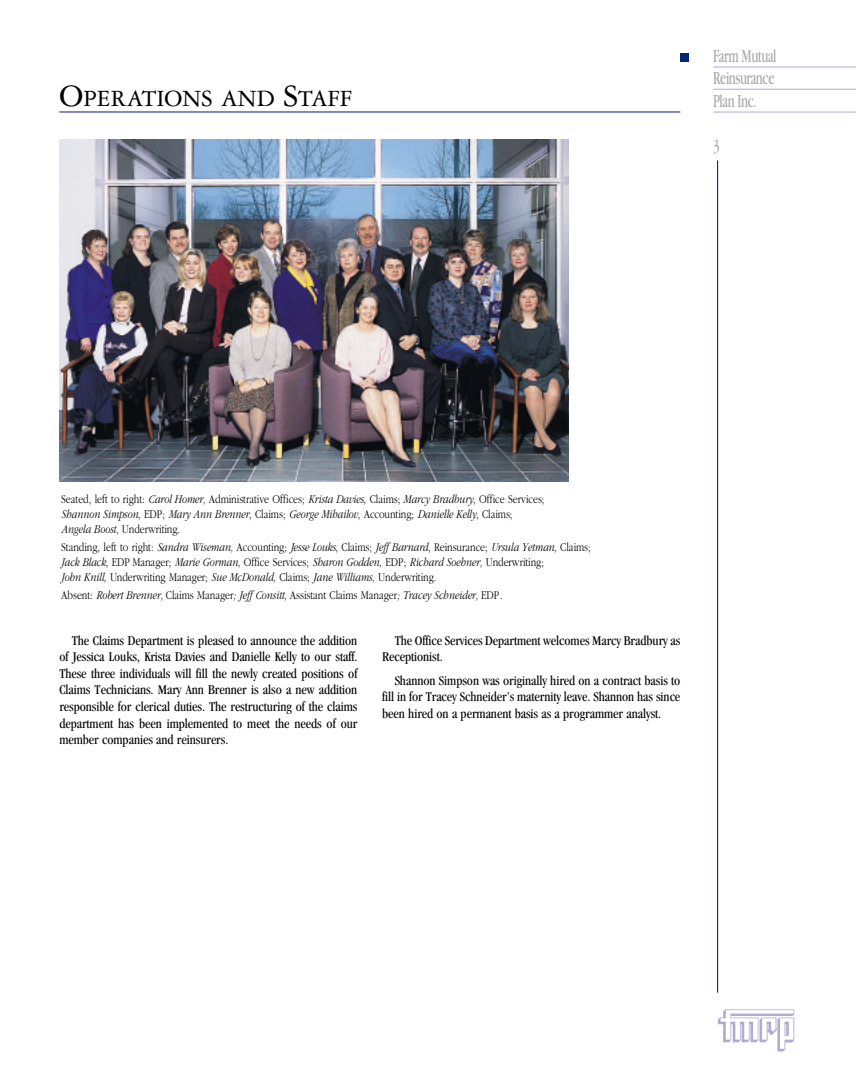
<style>
.page{position:relative;width:864px;height:1092px;background:#fff}
.page>*{position:absolute;margin:0;border:0;box-sizing:border-box;transform-origin:0 0}
.t1{font:24.9px "Garamond Three";letter-spacing:-.005em;color:#000}
.t2{font:19.35px/22.5px "Garamond";letter-spacing:-.03em;color:#a8a8a8;text-align:justify;scale:.65 1}
.t3{font:condensed 13.8px/16.5px "Garamond";letter-spacing:-.005em;color:#000;text-align:justify}
.t4{font:300 12.45px/15.1px "Garamond";letter-spacing:-.005em;color:#000;scale:.8 1}
.s1{font-size:33.15px}
.s2{font-style:italic}
</style>
<div class="page">
<svg style="left:718px;top:1009px;width:76px;height:42px"></svg>
<hr style="left:717px;top:161px;width:1px;height:832px;background:#052773">
<div style="left:680px;top:53px;width:9px;height:9px;background:#052773"></div>
<hr style="left:713px;top:67px;width:143px;height:1px;background:#aeacd2">
<hr style="left:713px;top:89px;width:143px;height:1px;background:#aeacd2">
<hr style="left:713px;top:112px;width:143px;height:1px;background:#aeacd2">
<img style="left:59px;top:140px;width:510px;height:342px">
<hr style="left:59px;top:111px;width:621px;height:2px;background:#505696">
<h1 class="t1" style="left:59px;top:89px;width:294px"><span class="s1">O</span>PERATIONS AND <span class="s1">S</span>TAFF</h1>
<h2 class="t2" style="left:713px;top:45px;width:99px">Farm Mutual Reinsurance Plan Inc.</h2>
<h2 class="t2" style="left:713px;top:136px;width:12px">3</h2>
<p class="t4" style="left:61px;top:492px;width:606px">Seated, left to right: <span class="s2">Carol Homer,</span> Administrative Offices; <span class="s2">Krista Davies,</span> Claims; <span class="s2">Marcy Bradbury</span>, Office Services;<br><span class="s2">Shannon Simpson</span>, EDP; <span class="s2">Mary Ann Brenner</span>, Claims; <span class="s2">George Mihailov</span>, Accounting; <span class="s2">Danielle Kelly</span>, Claims;<br><span class="s2">Angela Boost</span>, Underwriting.</p>
<p class="t4" style="left:61px;top:540px;width:663px">Standing, left to right: <span class="s2">Sandra Wiseman,</span> Accounting; <span class="s2">Jesse Louks</span>, Claims; <span class="s2">Jeff Barnard</span>, Reinsurance; <span class="s2">Ursula Yetman</span>, Claims;<br><span class="s2">Jack Black</span>, EDP Manager; <span class="s2">Marie Gorman</span>, Office Services; <span class="s2">Sharon Godden,</span> EDP; <span class="s2">Richard Soehner,</span> Underwriting;<br><span class="s2">John Knill,</span> Underwriting Manager; <span class="s2">Sue McDonald,</span> Claims; <span class="s2">Jane Williams,</span> Underwriting.</p>
<p class="t4" style="left:61px;top:588px;width:553px">Absent: <span class="s2">Robert Brenner,</span> Claims Manager<span class="s2">; Jeff Consitt,</span> Assistant Claims Manager<span class="s2">; Tracey Schneider,</span> EDP<span class="s2">.</span></p>
<p class="t3" style="left:59px;top:633px;width:300px;text-indent:12px">The Claims Department is pleased to announce the addition of Jessica Louks, Krista Davies and Danielle Kelly to our staff.<br>These three individuals will fill the newly created positions of Claims Technicians. Mary Ann Brenner is also a new addition responsible for clerical duties. The restructuring of the claims department has been implemented to meet the needs of our member companies and reinsurers.</p>
<p class="t3" style="left:382px;top:633px;width:300px;text-indent:12px">The Office Services Department welcomes Marcy Bradbury as<br>Receptionist.</p>
<p class="t3" style="left:382px;top:673px;width:300px;text-indent:12px">Shannon Simpson was originally hired on a contract basis to fill in for Tracey Schneider’s maternity leave. Shannon has since been hired on a permanent basis as a programmer analyst.</p>
</div>
